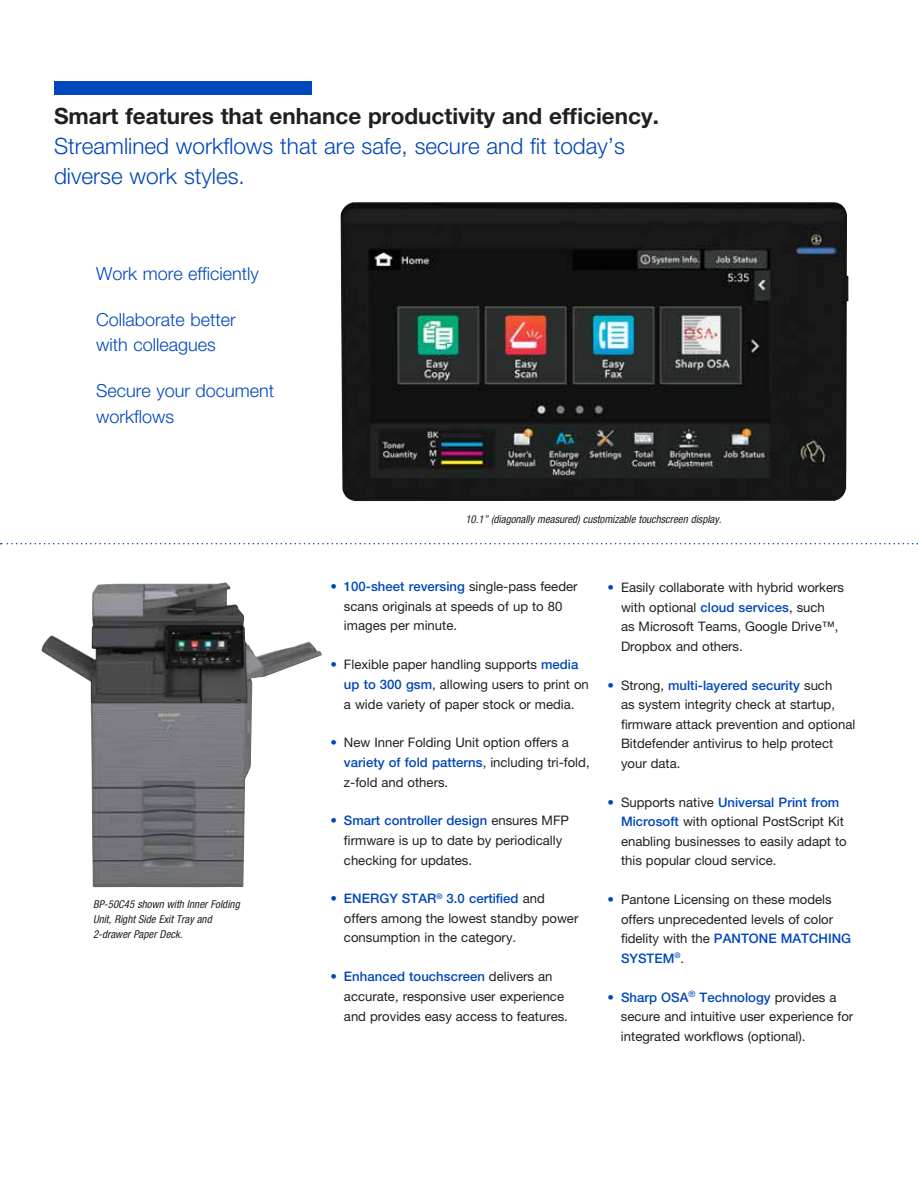
<style>
.page{position:relative;width:918px;height:1188px;background:#fff}
.page>*{position:absolute;margin:0;border:0;box-sizing:border-box;transform-origin:0 0}
.t1{font:300 22.5px/30px "Helvetica Neue LT Std";color:#0047bb}
.t2{font:700 22.5px "Helvetica Neue LT Std";color:#231f20}
.t3{font:300 18px/25.5px "Helvetica Neue LT Std";color:#0047bb;text-align:center}
.t4{font:13.2px/19.5px "Helvetica Neue LT Std";color:#231f20}
.t5{font:italic condensed 10.8px/15px "Helvetica Neue LT Std";letter-spacing:.005em;color:#231f20}
.s1{font-weight:500;color:#fff}
.s2{color:#0047bb}
.s3{font-weight:500;color:#0047bb}
</style>
<div class="page">
<div style="left:54px;top:81px;width:258px;height:13px;background:#0047bb"></div>
<img style="left:340px;top:202px;width:508px;height:299px">
<svg style="left:1px;top:543px;width:917px;height:1px"></svg>
<img style="left:41px;top:582px;width:281px;height:305px">
<h1 class="t2" style="left:54px;top:108px;width:607px">Smart features that enhance productivity and efficiency.</h1>
<h1 class="t1" style="left:54px;top:134px;width:573px">Streamlined workflows that are safe, secure and fit today’s diverse work styles.</h1>
<h2 class="t3" style="left:81px;top:263px;width:179px"><span class="s1">•</span> Work more efficiently</h2>
<h2 class="t3" style="left:81px;top:309px;width:156px"><span class="s1">•</span> Collaborate better with colleagues</h2>
<h2 class="t3" style="left:96px;top:380px;width:180px;text-align:left;text-indent:-15px"><span class="s1">•</span> Secure your document workflows</h2>
<p class="t5" style="left:93px;top:898px;width:148px">BP-50C45 shown with Inner Folding<br>Unit, Right Side Exit Tray and<br>2-drawer Paper Deck.</p>
<p class="t5" style="left:465px;top:513px;width:258px">10.1” (diagonally measured) customizable touchscreen display.</p>
<p class="t4" style="left:344px;top:579px;width:235px;text-indent:-14px"><span class="s2">•</span> <span class="s3">100-sheet reversing</span> single-pass feeder scans originals at speeds of up to 80 images per minute.</p>
<p class="t4" style="left:344px;top:657px;width:246px;text-indent:-14px"><span class="s2">•</span> Flexible paper handling supports <span class="s3">media up to 300 gsm</span>, allowing users to print on a wide variety of paper stock or media.</p>
<p class="t4" style="left:344px;top:735px;width:247px;text-indent:-14px"><span class="s2">•</span> New Inner Folding Unit option offers a <span class="s3">variety of fold patterns</span>, including tri-fold, z-fold and others.</p>
<p class="t4" style="left:344px;top:813px;width:227px;text-indent:-14px"><span class="s2">•</span> <span class="s3">Smart controller design</span> ensures MFP firmware is up to date by periodically checking for updates.</p>
<p class="t4" style="left:344px;top:891px;width:236px;text-indent:-13px"><span class="s2">•</span> <span class="s3">ENERGY STAR</span><sup>®</sup> <span class="s3">3.0 certified</span> and offers among the lowest standby power consumption in the category.</p>
<p class="t4" style="left:344px;top:969px;width:225px;text-indent:-14px"><span class="s2">•</span> <span class="s3">Enhanced touchscreen</span> delivers an accurate, responsive user experience and provides easy access to features.</p>
<p class="t4" style="left:621px;top:579px;width:225px;text-indent:-14px"><span class="s2">•</span> Easily collaborate with hybrid workers with optional <span class="s3">cloud services</span>, such<br>as Microsoft Teams, Google Drive™, Dropbox and others.</p>
<p class="t4" style="left:621px;top:677px;width:236px;text-indent:-14px"><span class="s2">•</span> Strong, <span class="s3">multi-layered security</span> such<br>as system integrity check at startup, firmware attack prevention and optional Bitdefender antivirus to help protect your data.</p>
<p class="t4" style="left:621px;top:794px;width:227px;text-indent:-14px"><span class="s2">•</span> Supports native <span class="s3">Universal Print from Microsoft</span> with optional PostScript Kit enabling businesses to easily adapt to this popular cloud service.</p>
<p class="t4" style="left:621px;top:891px;width:232px;text-indent:-14px"><span class="s2">•</span> Pantone Licensing on these models offers unprecedented levels of color fidelity with the <span class="s3">PANTONE MATCHING<br>SYSTEM</span><sup>®</sup>.</p>
<p class="t4" style="left:621px;top:989px;width:234px;text-indent:-14px"><span class="s2">•</span> <span class="s3">Sharp OSA</span><sup>®</sup> <span class="s3">Technology</span> provides a secure and intuitive user experience for integrated workflows (optional).</p>
</div>
